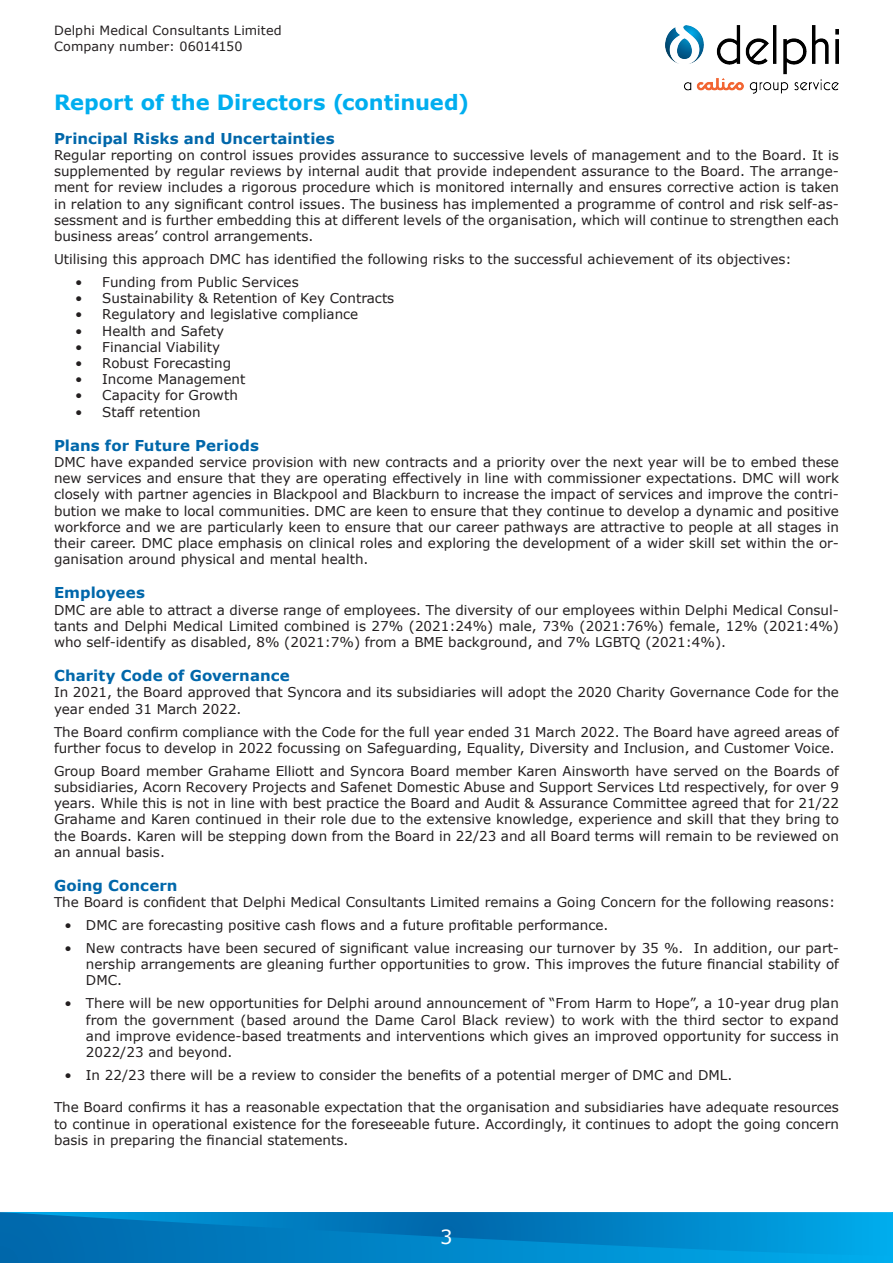
<style>
.page{position:relative;width:893px;height:1263px;background:#fff}
.page>*{position:absolute;margin:0;border:0;box-sizing:border-box;transform-origin:0 0}
.Heading{font:700 21px "Verdana";color:#00aeef}
.t1{font:19.5px "Verdana";color:#fff}
.Paragraph_Heading{font:700 15px "Verdana";letter-spacing:.005em;color:#0067aa}
.t2{font:13.5px/16.2px "Verdana";color:#231f20;text-align:justify}
.t3{font:12.75px/15.3px "Verdana";letter-spacing:.01em;color:#231f20}
</style>
<div class="page">
<div style="left:0;top:1212px;width:893px;height:51px;background:linear-gradient(to right,#0065a9,#00aded)"></div>
<svg style="left:0;top:1212px;width:893px;height:43px;background:#0082c4"></svg>
<img style="left:665px;top:26px;width:174px;height:68px">
<p class="t3" style="left:54px;top:23px;width:229px">Delphi Medical Consultants Limited<br>Company number: 06014150</p>
<p class="Heading" style="left:54px;top:87px;width:417px">Report of the Directors (continued)</p>
<p class="Paragraph_Heading" style="left:54px;top:128px;width:282px">Principal Risks and Uncertainties</p>
<p class="t2" style="left:54px;top:147px;width:786px">Regular reporting on control issues provides assurance to successive levels of management and to the Board. It is supplemented by regular reviews by internal audit that provide independent assurance to the Board. The arrange&shy;ment for review includes a rigorous procedure which is monitored internally and ensures corrective action is taken in relation to any significant control issues. The business has implemented a programme of control and risk self-as&shy;sessment and is further embedding this at different levels of the organisation, which will continue to strengthen each business areas’ control arrangements.</p>
<p class="t2" style="left:54px;top:251px;width:739px">Utilising this approach DMC has identified the following risks to the successful achievement of its objectives:</p>
<p class="t2" style="left:75px;top:274px;width:225px">• Funding from Public Services</p>
<p class="t2" style="left:75px;top:290px;width:321px">• Sustainability &amp; Retention of Key Contracts</p>
<p class="t2" style="left:75px;top:306px;width:284px">• Regulatory and legislative compliance</p>
<p class="t2" style="left:75px;top:322px;width:150px">• Health and Safety</p>
<p class="t2" style="left:75px;top:339px;width:146px">• Financial Viability</p>
<p class="t2" style="left:75px;top:355px;width:157px">• Robust Forecasting</p>
<p class="t2" style="left:75px;top:371px;width:172px">• Income Management</p>
<p class="t2" style="left:75px;top:387px;width:164px">• Capacity for Growth</p>
<p class="t2" style="left:75px;top:403px;width:127px">• Staff retention</p>
<p class="Paragraph_Heading" style="left:54px;top:435px;width:206px">Plans for Future Periods</p>
<p class="t2" style="left:54px;top:454px;width:786px">DMC have expanded service provision with new contracts and a priority over the next year will be to embed these new services and ensure that they are operating effectively in line with commissioner expectations. DMC will work closely with partner agencies in Blackpool and Blackburn to increase the impact of services and improve the contri&shy;bution we make to local communities. DMC are keen to ensure that they continue to develop a dynamic and positive workforce and we are particularly keen to ensure that our career pathways are attractive to people at all stages in their career. DMC place emphasis on clinical roles and exploring the development of a wider skill set within the or&shy;ganisation around physical and mental health.</p>
<p class="Paragraph_Heading" style="left:54px;top:582px;width:92px">Employees</p>
<p class="t2" style="left:54px;top:601px;width:786px">DMC are able to attract a diverse range of employees. The diversity of our employees within Delphi Medical Consul&shy;tants and Delphi Medical Limited combined is 27% (2021:24%) male, 73% (2021:76%) female, 12% (2021:4%) who self-identify as disabled, 8% (2021:7%) from a BME background, and 7% LGBTQ (2021:4%).</p>
<p class="Paragraph_Heading" style="left:54px;top:665px;width:237px">Charity Code of Governance</p>
<p class="t2" style="left:54px;top:684px;width:786px">In 2021, the Board approved that Syncora and its subsidiaries will adopt the 2020 Charity Governance Code for the year ended 31 March 2022.</p>
<p class="t2" style="left:54px;top:723px;width:786px">The Board confirm compliance with the Code for the full year ended 31 March 2022. The Board have agreed areas of further focus to develop in 2022 focussing on Safeguarding, Equality, Diversity and Inclusion, and Customer Voice.</p>
<p class="t2" style="left:54px;top:763px;width:786px">Group Board member Grahame Elliott and Syncora Board member Karen Ainsworth have served on the Boards of subsidiaries, Acorn Recovery Projects and Safenet Domestic Abuse and Support Services Ltd respectively, for over 9 years. While this is not in line with best practice the Board and Audit &amp; Assurance Committee agreed that for 21/22<br>Grahame and Karen continued in their role due to the extensive knowledge, experience and skill that they bring to the Boards. Karen will be stepping down from the Board in 22/23 and all Board terms will remain to be reviewed on an annual basis.</p>
<p class="Paragraph_Heading" style="left:54px;top:875px;width:125px">Going Concern</p>
<p class="t2" style="left:54px;top:894px;width:783px">The Board is confident that Delphi Medical Consultants Limited remains a Going Concern for the following reasons:</p>
<p class="t2" style="left:65px;top:917px;width:545px">• DMC are forecasting positive cash flows and a future profitable performance.</p>
<p class="t2" style="left:86px;top:940px;width:754px;text-indent:-21px">• New contracts have been secured of significant value increasing our turnover by 35 %. In addition, our part&shy;nership arrangements are gleaning further opportunities to grow. This improves the future financial stability of DMC.</p>
<p class="t2" style="left:86px;top:995px;width:754px;text-indent:-21px">• There will be new opportunities for Delphi around announcement of “From Harm to Hope”, a 10-year drug plan from the government (based around the Dame Carol Black review) to work with the third sector to expand and improve evidence-based treatments and interventions which gives an improved opportunity for success in 2022/23 and beyond.</p>
<p class="t2" style="left:65px;top:1067px;width:669px">• In 22/23 there will be a review to consider the benefits of a potential merger of DMC and DML.</p>
<p class="t2" style="left:54px;top:1099px;width:786px">The Board confirms it has a reasonable expectation that the organisation and subsidiaries have adequate resources to continue in operational existence for the foreseeable future. Accordingly, it continues to adopt the going concern basis in preparing the financial statements.</p>
<h2 class="t1" style="left:440px;top:1223px;width:14px">3</h2>
</div>
